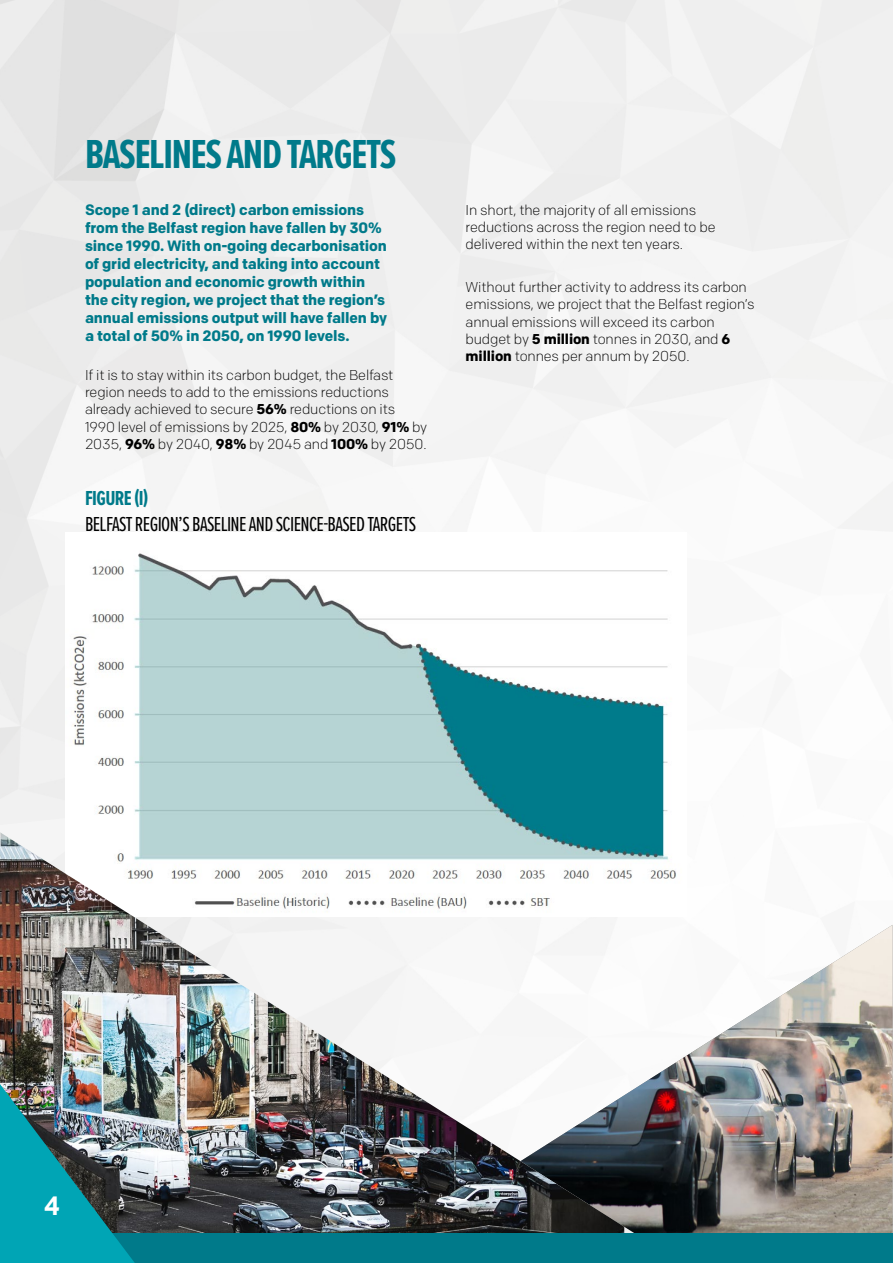
<style>
.page{position:relative;width:893px;height:1263px;background:#fff}
.page>*{position:absolute;margin:0;border:0;box-sizing:border-box;transform-origin:0 0}
.t1{font:700 42px "Proxima Nova Ex Cn";letter-spacing:-.03em;color:#007a8a}
.t2{font:700 27px "Aktiv Grotesk";color:#fff}
.t3{font:21px "Proxima Nova Ex Cn";letter-spacing:-.03em;color:#000}
.t4{font:700 21px "Proxima Nova Ex Cn";letter-spacing:-.03em;color:#007a8a}
.t5{font:700 15px/18px "Colfax";letter-spacing:-.01em;color:#007a8a}
.t6{font:300 14.25px/17.2px "Colfax";letter-spacing:-.01em;color:#000}
.s1{font-weight:700}
</style>
<div class="page">
<img style="left:682px;top:925px;width:211px;height:308px">
<img style="left:66px;top:551px;width:606px;height:281px">
<svg style="left:624px;top:832px;width:58px;height:401px"></svg>
<img style="left:0;top:832px;width:624px;height:401px">
<div style="left:0;top:1233px;width:893px;height:30px;background:#007a8a"></div>
<img style="left:0;top:1067px;width:144px;height:196px">
<h1 class="t1" style="left:85px;top:123px;width:313px">BASELINES AND TARGETS</h1>
<p class="t5" style="left:85px;top:201px;width:303px">Scope 1 and 2 (direct) carbon emissions from the Belfast region have fallen by 30% since 1990. With on-going decarbonisation of grid electricity, and taking into account population and economic growth within the city region, we project that the region’s annual emissions output will have fallen by a total of 50% in 2050, on 1990 levels.</p>
<p class="t6" style="left:85px;top:366px;width:344px">If it is to stay within its carbon budget, the Belfast region needs to add to the emissions reductions already achieved to secure <span class="s1">56%</span> reductions on its 1990 level of emissions by 2025, <span class="s1">80%</span> by 2030, <span class="s1">91%</span> by 2035, <span class="s1">96%</span> by 2040, <span class="s1">98%</span> by 2045 and <span class="s1">100%</span> by 2050.</p>
<h3 class="t4" style="left:85px;top:482px;width:65px">FIGURE (I)</h3>
<h3 class="t3" style="left:85px;top:509px;width:333px">BELFAST REGION’S BASELINE AND SCIENCE-BASED TARGETS</h3>
<p class="t6" style="left:466px;top:201px;width:251px">In short, the majority of all emissions reductions across the region need to be delivered within the next ten years.</p>
<p class="t6" style="left:466px;top:278px;width:290px">Without further activity to address its carbon emissions, we project that the Belfast region’s annual emissions will exceed its carbon budget by <span class="s1">5 million</span> tonnes in 2030, and <span class="s1">6 million</span> tonnes per annum by 2050.</p>
<h2 class="t2" style="left:44px;top:1190px;width:17px">4</h2>
</div>
